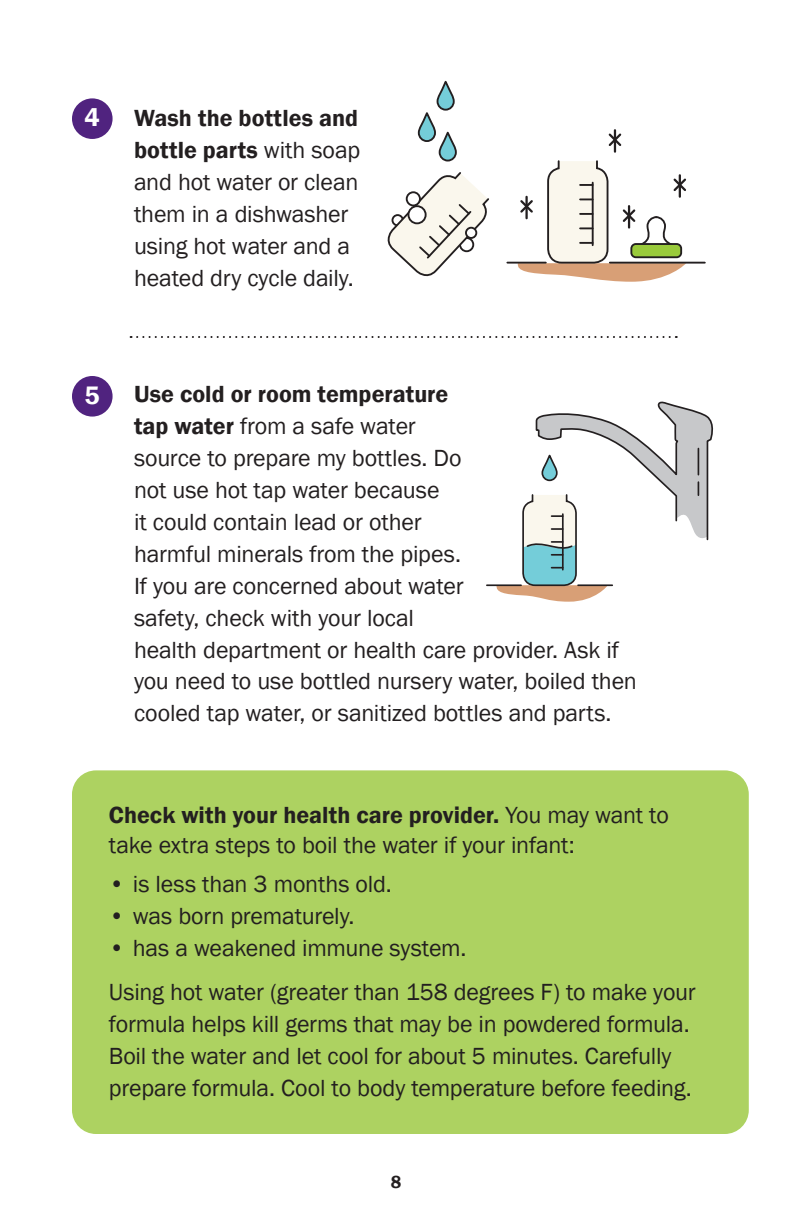
<style>
.page{position:relative;width:792px;height:1224px;background:#fff}
.page>*{position:absolute;margin:0;border:0;box-sizing:border-box;transform-origin:0 0}
.t1{font:600 26px "Franklin Gothic";color:#fff}
.t2{font:24px/32px "Franklin Gothic";letter-spacing:-.01em;color:#231f20}
.t3{font:600 18px "Franklin Gothic";color:#231f20}
.s1{font-weight:600}
</style>
<div class="page">
<div style="left:72px;top:770px;width:677px;height:364px;background:#add261;border-radius:24px"></div>
<svg style="left:131px;top:336px;width:539px;height:2px"></svg>
<div style="left:72px;top:98px;width:41px;height:41px;background:#50237f;border-radius:50%"></div>
<div style="left:72px;top:376px;width:41px;height:41px;background:#50237f;border-radius:50%"></div>
<hr style="left:610px;top:262px;width:95px;height:2px;background:#231f20">
<hr style="left:507px;top:262px;width:39px;height:2px;background:#231f20">
<hr style="left:614px;top:130px;width:2px;height:22px;background:#231f20">
<svg style="left:608px;top:131px;width:14px;height:17px"></svg>
<svg style="left:516px;top:160px;width:172px;height:122px"></svg>
<div style="left:631px;top:244px;width:50px;height:13px;background:#99ca3b;border-radius:5px"></div>
<div style="left:630px;top:243px;width:52px;height:15px;border:2px solid #231f20;border-radius:5px"></div>
<svg style="left:387px;top:172px;width:102px;height:105px"></svg>
<svg style="left:440px;top:133px;width:16px;height:28px"></svg>
<div style="left:439px;top:132px;width:18px;height:30px;border:2px solid #231f20;border-radius:8px"></div>
<svg style="left:419px;top:113px;width:16px;height:28px"></svg>
<div style="left:418px;top:112px;width:18px;height:30px;border:2px solid #231f20;border-radius:8px"></div>
<svg style="left:438px;top:82px;width:16px;height:28px"></svg>
<div style="left:437px;top:81px;width:18px;height:30px;border:2px solid #231f20;border-radius:8px"></div>
<div style="left:407px;top:192px;width:13px;height:13px;background:#fff;border-radius:50%"></div>
<div style="left:406px;top:191px;width:15px;height:15px;border:2px solid #231f20;border-radius:50%"></div>
<div style="left:408px;top:206px;width:18px;height:17px;background:#fff;border-radius:50%"></div>
<div style="left:408px;top:205px;width:19px;height:19px;border:2px solid #231f20;border-radius:50%"></div>
<div style="left:466px;top:228px;width:10px;height:10px;background:#fff;border-radius:50%"></div>
<div style="left:465px;top:227px;width:12px;height:12px;border:2px solid #231f20;border-radius:50%"></div>
<hr style="left:487px;top:584px;width:34px;height:2px;background:#231f20">
<svg style="left:495px;top:401px;width:219px;height:201px"></svg>
<p class="t1" style="left:85px;top:102px;width:17px">4</p>
<p class="t2" style="left:134px;top:102px;width:228px"><span class="s1">Wash the bottles and bottle parts</span> with soap and hot water or clean them in a dishwasher using hot water and a heated dry cycle daily.</p>
<p class="t1" style="left:85px;top:379px;width:17px">5</p>
<p class="t2" style="left:134px;top:378px;width:504px"><span class="s1">Use cold or room temperature<br>tap water</span> from a safe water<br>source to prepare my bottles. Do<br>not use hot tap water because<br>it could contain lead or other<br>harmful minerals from the pipes.<br>If you are concerned about water<br>safety, check with your local<br>health department or health care provider. Ask if you need to use bottled nursery water, boiled then cooled tap water, or sanitized bottles and parts.</p>
<p class="t2" style="left:109px;top:801px;width:562px;line-height:30px"><span class="s1">Check with your health care provider.</span> You may want to take extra steps to boil the water if your infant:</p>
<p class="t2" style="left:109px;top:868px;width:284px">• is less than 3 months old.</p>
<p class="t2" style="left:109px;top:900px;width:247px">• was born prematurely.</p>
<p class="t2" style="left:109px;top:932px;width:359px">• has a weakened immune system.</p>
<p class="t2" style="left:109px;top:976px;width:588px">Using hot water (greater than 158 degrees F) to make your formula helps kill germs that may be in powdered formula.<br>Boil the water and let cool for about 5 minutes. Carefully prepare formula. Cool to body temperature before feeding.</p>
<p class="t3" style="left:391px;top:1171px;width:12px">8</p>
</div>
